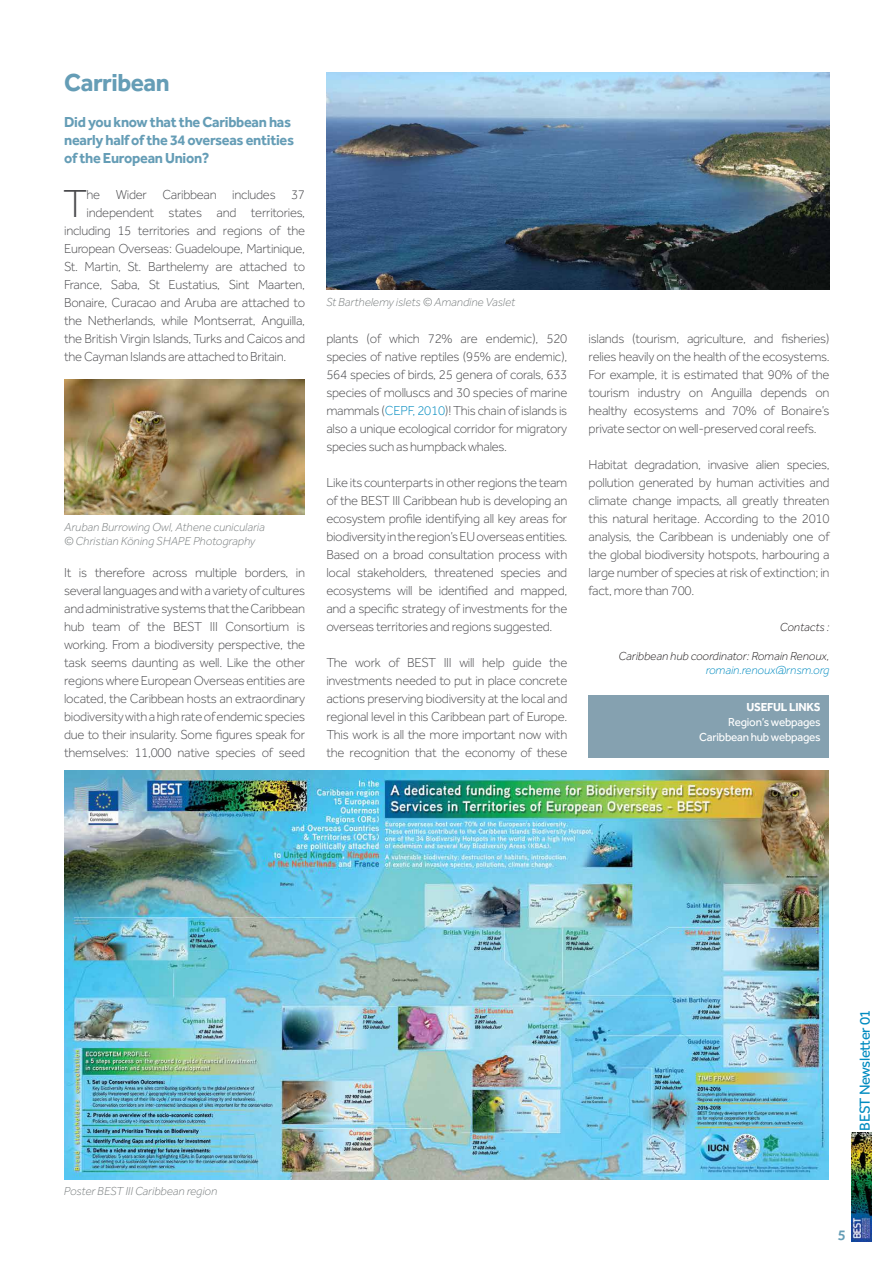
<style>
.page{position:relative;width:893px;height:1263px;background:#fff}
.page>*{position:absolute;margin:0;border:0;box-sizing:border-box;transform-origin:0 0}
.t1{font:300 40.5px "Effra";color:#4a4a4d}
.t2{font:700 25.5px "Effra";letter-spacing:-.02em;color:#659db6}
.t3{font:700 15px/18px "Effra";letter-spacing:-.02em;color:#659db6}
.t4{font:15px "Effra";letter-spacing:-.03em;color:#008bc0}
.t5{font:500 15px "Effra";color:#659db6}
.t6{font:300 13.5px/18px "Effra";letter-spacing:-.02em;color:#4a4a4d;text-align:justify}
.t7{font:italic 300 12px/14.4px "Effra";color:#787d7e}
.t8{font:italic 300 12px "Effra";color:#231f20}
.t9{font:12px/15px "Effra";letter-spacing:-.02em;color:#fff;text-align:right}
.t10{font:italic 300 12px "Effra";color:#008bc0}
.t11{font:700 12px "Effra";letter-spacing:-.02em;color:#fff}
.s1{color:#008bc0}
</style>
<div class="page">
<img style="left:851px;top:1133px;width:21px;height:109px">
<img style="left:64px;top:379px;width:240px;height:135px">
<img style="left:326px;top:73px;width:503px;height:216px">
<div style="left:588px;top:695px;width:241px;height:62px;background:#85a1b0"></div>
<img style="left:64px;top:770px;width:765px;height:409px">
<h2 class="t2" style="left:64px;top:67px;width:107px">Carribean</h2>
<p class="t3" style="left:64px;top:113px;width:231px">Did you know that the Caribbean has nearly half of the 34 overseas entities of the European Union?</p>
<h1 class="t1" style="left:63px;top:181px;width:26px">T</h1>
<p class="t6" style="left:87px;top:185px;width:220px">he Wider Caribbean includes 37</p>
<p class="t6" style="left:87px;top:203px;width:220px">independent states and territories,</p>
<p class="t6" style="left:64px;top:221px;width:242px">including 15 territories and regions of the</p>
<p class="t6" style="left:64px;top:239px;width:242px">European Overseas: Guadeloupe, Martinique,</p>
<p class="t6" style="left:64px;top:257px;width:242px">St. Martin, St. Barthelemy are attached to</p>
<p class="t6" style="left:64px;top:275px;width:242px">France, Saba, St Eustatius, Sint Maarten,</p>
<p class="t6" style="left:64px;top:293px;width:242px">Bonaire, Curacao and Aruba are attached to</p>
<p class="t6" style="left:64px;top:311px;width:242px">the Netherlands, while Montserrat, Anguilla,</p>
<p class="t6" style="left:64px;top:329px;width:242px">the British Virgin Islands, Turks and Caicos and</p>
<p class="t6" style="left:64px;top:347px;width:224px">the Cayman Islands are attached to Britain.</p>
<p class="t7" style="left:64px;top:520px;width:202px">Aruban Burrowing Owl, Athene cunicularia © Christian Köning SHAPE Photography</p>
<p class="t6" style="left:64px;top:563px;width:242px">It is therefore across multiple borders, in several languages and with a variety of cultures and administrative systems that the Caribbean hub team of the BEST III Consortium is working. From a biodiversity perspective, the task seems daunting as well. Like the other regions where European Overseas entities are located, the Caribbean hosts an extraordinary biodiversity with a high rate of endemic species due to their insularity. Some figures speak for themselves: 11,000 native species of seed</p>
<p class="t7" style="left:326px;top:295px;width:191px">St Barthelemy islets © Amandine Vaslet</p>
<p class="t6" style="left:326px;top:329px;width:242px">plants (of which 72% are endemic), 520 species of native reptiles (95% are endemic), 564 species of birds, 25 genera of corals, 633 species of molluscs and 30 species of marine mammals (<span class="s1">CEPF, 2010</span>)! This chain of islands is also a unique ecological corridor for migratory species such as humpback whales.</p>
<p class="t6" style="left:326px;top:473px;width:242px">Like its counterparts in other regions the team of the BEST III Caribbean hub is developing an ecosystem profile identifying all key areas for biodiversity in the region’s EU overseas entities.<br>Based on a broad consultation process with local stakeholders, threatened species and ecosystems will be identified and mapped, and a specific strategy of investments for the overseas territories and regions suggested.</p>
<p class="t6" style="left:326px;top:653px;width:242px">The work of BEST III will help guide the investments needed to put in place concrete actions preserving biodiversity at the local and regional level in this Caribbean part of Europe.<br>This work is all the more important now with the recognition that the economy of these</p>
<p class="t6" style="left:589px;top:329px;width:242px">islands (tourism, agriculture, and fisheries) relies heavily on the health of the ecosystems.<br>For example, it is estimated that 90% of the tourism industry on Anguilla depends on healthy ecosystems and 70% of Bonaire’s private sector on well-preserved coral reefs.</p>
<p class="t6" style="left:589px;top:455px;width:242px">Habitat degradation, invasive alien species, pollution generated by human activities and climate change impacts, all greatly threaten this natural heritage. According to the 2010 analysis, the Caribbean is undeniably one of the global biodiversity hotspots, harbouring a large number of species at risk of extinction; in fact, more than 700.</p>
<p class="t8" style="left:780px;top:620px;width:51px">Contacts :</p>
<p class="t8" style="left:618px;top:649px;width:212px">Caribbean hub coordinator: Romain Renoux,</p>
<p class="t10" style="left:706px;top:663px;width:125px">romain.renoux@rnsm.org</p>
<p class="t11" style="left:746px;top:700px;width:76px">USEFUL LINKS</p>
<p class="t9" style="left:699px;top:715px;width:123px">Region’s webpages<br>Caribbean hub webpages</p>
<p class="t7" style="left:64px;top:1184px;width:155px">Poster BEST III Caribbean region</p>
<p class="t4" style="left:856px;top:1130px;width:123px;rotate:-90deg">BEST Newsletter 01</p>
<p class="t5" style="left:838px;top:1226px;width:10px">5</p>
</div>
